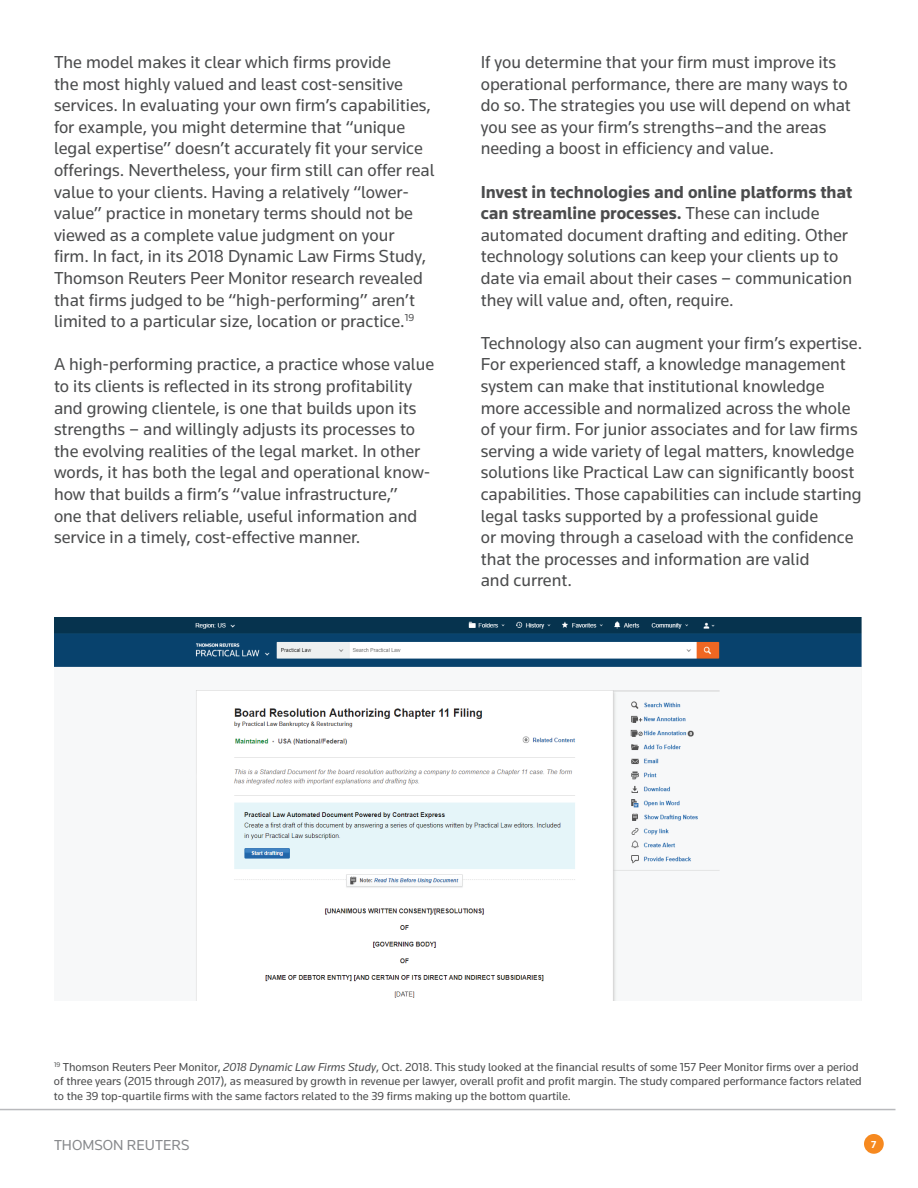
<style>
.page{position:relative;width:918px;height:1188px;background:#fff}
.page>*{position:absolute;margin:0;border:0;box-sizing:border-box;transform-origin:0 0}
.t1{font:18px/21.6px "Knowledge";color:#4b4c4d}
.t2{font:15px "Knowledge";color:#86888b}
.t3{font:12px/14.4px "Knowledge";color:#4b4c4d}
.t4{font:700 10.5px "Knowledge";color:#fff}
.s1{font-weight:700}
.s2{font-style:italic}
</style>
<div class="page">
<div style="left:864px;top:1134px;width:20px;height:20px;background:#f6891f;border-radius:50%"></div>
<hr style="left:0;top:1109px;width:895px;height:1px;background:#b8b9bc">
<img style="left:54px;top:617px;width:807px;height:384px">
<p class="t1" style="left:54px;top:51px;width:382px">The model makes it clear which firms provide<br>the most highly valued and least cost-sensitive services. In evaluating your own firm’s capabilities, for example, you might determine that “unique legal expertise” doesn’t accurately fit your service offerings. Nevertheless, your firm still can offer real value to your clients. Having a relatively “lower&shy;value” practice in monetary terms should not be viewed as a complete value judgment on your<br>firm. In fact, in its 2018 Dynamic Law Firms Study, Thomson Reuters Peer Monitor research revealed that firms judged to be “high-performing” aren’t limited to a particular size, location or practice.<sup>19</sup></p>
<p class="t1" style="left:54px;top:353px;width:382px">A high-performing practice, a practice whose value to its clients is reflected in its strong profitability and growing clientele, is one that builds upon its strengths – and willingly adjusts its processes to the evolving realities of the legal market. In other words, it has both the legal and operational know&shy;how that builds a firm’s “value infrastructure,”<br>one that delivers reliable, useful information and service in a timely, cost-effective manner.</p>
<p class="t1" style="left:481px;top:51px;width:372px">If you determine that your firm must improve its operational performance, there are many ways to do so. The strategies you use will depend on what you see as your firm’s strengths–and the areas needing a boost in efficiency and value.</p>
<p class="t1" style="left:481px;top:180px;width:373px"><span class="s1">Invest in technologies and online platforms that can streamline processes.</span> These can include automated document drafting and editing. Other technology solutions can keep your clients up to date via email about their cases – communication they will value and, often, require.</p>
<p class="t1" style="left:481px;top:332px;width:383px">Technology also can augment your firm’s expertise.<br>For experienced staff, a knowledge management system can make that institutional knowledge more accessible and normalized across the whole of your firm. For junior associates and for law firms serving a wide variety of legal matters, knowledge solutions like Practical Law can significantly boost capabilities. Those capabilities can include starting legal tasks supported by a professional guide<br>or moving through a caseload with the confidence that the processes and information are valid<br>and current.</p>
<p class="t3" style="left:54px;top:1059px;width:809px"><sup>19</sup> Thomson Reuters Peer Monitor, <span class="s2">2018 Dynamic Law Firms Study</span>, Oct. 2018. This study looked at the financial results of some 157 Peer Monitor firms over a period of three years (2015 through 2017), as measured by growth in revenue per lawyer, overall profit and profit margin. The study compared performance factors related to the 39 top-quartile firms with the same factors related to the 39 firms making up the bottom quartile.</p>
<p class="t2" style="left:54px;top:1136px;width:137px">THOMSON REUTERS</p>
<p class="t4" style="left:871px;top:1138px;width:7px">7</p>
</div>
